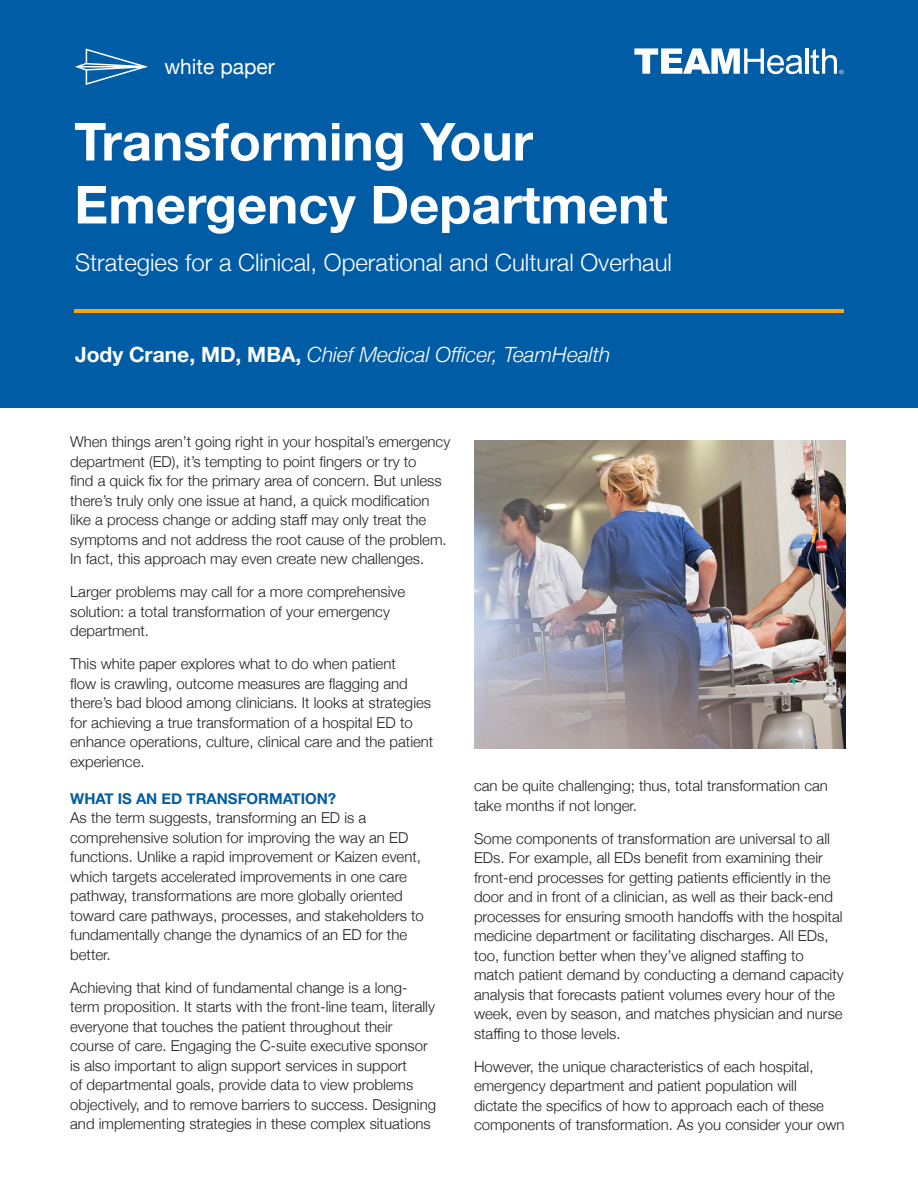
<style>
.page{position:relative;width:918px;height:1188px;background:#fff}
.page>*{position:absolute;margin:0;border:0;box-sizing:border-box;transform-origin:0 0}
.t1{font:700 52.5px "Helvetica Neue";color:#fff}
.t2{font:300 24px "Helvetica Neue";color:#fff}
.t3{font:italic 300 21px "Helvetica Neue";color:#fff}
.t4{font:21px "Helvetica Neue";color:#fff}
.article_text{font:300 15px/19.5px "Helvetica Neue";color:#231f20}
.article_text-2{font:700 15px "Helvetica Neue";color:#015ca6}
.s1{font-weight:700;font-style:normal}
</style>
<div class="page">
<div style="left:0;top:0;width:918px;height:407px;background:#015ca6"></div>
<svg style="left:634px;top:48px;width:169px;height:26px"></svg>
<hr style="left:805px;top:48px;width:3px;height:26px;background:#fff">
<svg style="left:811px;top:48px;width:33px;height:26px"></svg>
<svg style="left:75px;top:48px;width:73px;height:37px"></svg>
<hr style="left:74px;top:309px;width:770px;height:4px;background:#ffa700">
<img style="left:474px;top:440px;width:371px;height:309px">
<p class="t4" style="left:164px;top:51px;width:112px">white paper</p>
<p class="t1" style="left:74px;top:101px;width:460px">Transforming Your</p>
<p class="t1" style="left:74px;top:164px;width:595px">Emergency Department</p>
<p class="t2" style="left:75px;top:244px;width:599px">Strategies for a Clinical, Operational and Cultural Overhaul</p>
<p class="t3" style="left:75px;top:338px;width:537px"><span class="s1">Jody Crane, MD, MBA,</span> Chief Medical Officer, TeamHealth</p>
<p class="article_text" style="left:70px;top:431px;width:382px">When things aren’t going right in your hospital’s emergency department (ED), it’s tempting to point fingers or try to<br>find a quick fix for the primary area of concern. But unless there’s truly only one issue at hand, a quick modification like a process change or adding staff may only treat the symptoms and not address the root cause of the problem.<br>In fact, this approach may even create new challenges.</p>
<p class="article_text" style="left:70px;top:581px;width:337px">Larger problems may call for a more comprehensive solution: a total transformation of your emergency department.</p>
<p class="article_text" style="left:70px;top:653px;width:365px">This white paper explores what to do when patient<br>flow is crawling, outcome measures are flagging and there’s bad blood among clinicians. It looks at strategies for achieving a true transformation of a hospital ED to enhance operations, culture, clinical care and the patient experience.</p>
<p class="article_text-2" style="left:70px;top:786px;width:268px">WHAT IS AN ED TRANSFORMATION?</p>
<p class="article_text" style="left:70px;top:807px;width:355px">As the term suggests, transforming an ED is a comprehensive solution for improving the way an ED functions. Unlike a rapid improvement or Kaizen event, which targets accelerated improvements in one care pathway, transformations are more globally oriented toward care pathways, processes, and stakeholders to fundamentally change the dynamics of an ED for the better.</p>
<p class="article_text" style="left:70px;top:976px;width:367px">Achieving that kind of fundamental change is a long&shy;term proposition. It starts with the front-line team, literally everyone that touches the patient throughout their course of care. Engaging the C-suite executive sponsor is also important to align support services in support<br>of departmental goals, provide data to view problems objectively, and to remove barriers to success. Designing and implementing strategies in these complex situations</p>
<p class="article_text" style="left:474px;top:775px;width:355px">can be quite challenging; thus, total transformation can take months if not longer.</p>
<p class="article_text" style="left:474px;top:828px;width:371px">Some components of transformation are universal to all EDs. For example, all EDs benefit from examining their front-end processes for getting patients efficiently in the door and in front of a clinician, as well as their back-end processes for ensuring smooth handoffs with the hospital medicine department or facilitating discharges. All EDs, too, function better when they’ve aligned staffing to match patient demand by conducting a demand capacity analysis that forecasts patient volumes every hour of the week, even by season, and matches physician and nurse staffing to those levels.</p>
<p class="article_text" style="left:474px;top:1056px;width:372px">However, the unique characteristics of each hospital, emergency department and patient population will<br>dictate the specifics of how to approach each of these components of transformation. As you consider your own</p>
</div>
